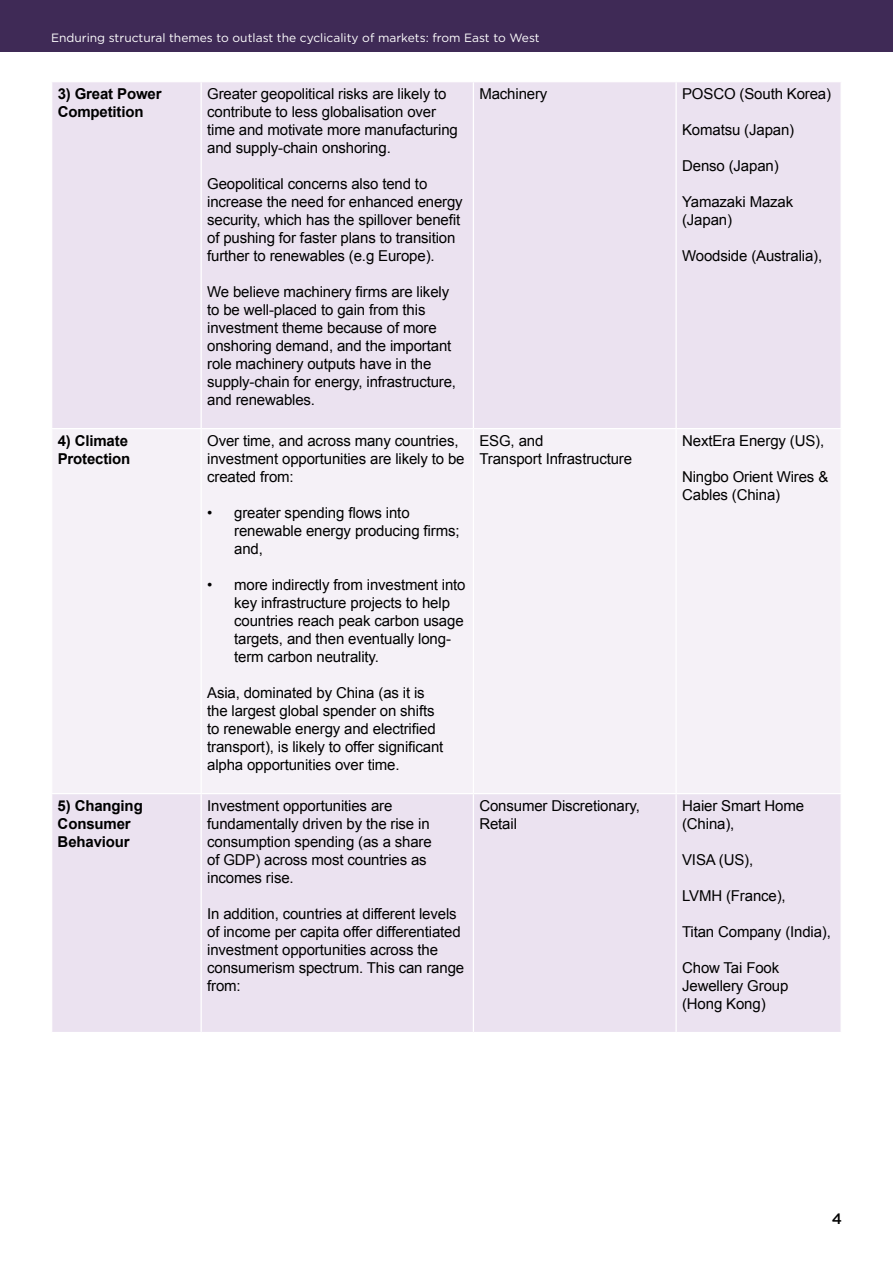
<style>
.page{position:relative;width:893px;height:1263px;background:#fff}
.page>*{position:absolute;margin:0;border:0;box-sizing:border-box;transform-origin:0 0}
.t1{font:15px/18px "Arial";letter-spacing:-.01em;color:#000}
.t2{font:700 15px/18px "Arial";letter-spacing:-.01em;color:#000}
.t3{font:500 15px "Gotham";color:#000}
.t4{font:12px "Gotham";color:#fff}
</style>
<div class="page">
<div style="left:0;top:0;width:893px;height:51px;background:#3f2a56"></div>
<div style="left:52px;top:82px;width:788px;height:950px;background:#ebe2f0"></div>
<div style="left:52px;top:429px;width:788px;height:364px;background:#f5f1f7"></div>
<hr style="left:201px;top:82px;width:1px;height:346px;background:#fff">
<hr style="left:473px;top:82px;width:1px;height:346px;background:#fff">
<hr style="left:675px;top:82px;width:2px;height:346px;background:#fff">
<hr style="left:51px;top:428px;width:150px;height:1px;background:#fff">
<hr style="left:201px;top:428px;width:272px;height:1px;background:#fff">
<hr style="left:201px;top:429px;width:1px;height:364px;background:#fff">
<hr style="left:473px;top:428px;width:203px;height:1px;background:#fff">
<hr style="left:473px;top:429px;width:1px;height:364px;background:#fff">
<hr style="left:676px;top:428px;width:166px;height:1px;background:#fff">
<hr style="left:675px;top:429px;width:2px;height:364px;background:#fff">
<hr style="left:51px;top:793px;width:150px;height:1px;background:#fff">
<hr style="left:201px;top:793px;width:272px;height:1px;background:#fff">
<hr style="left:201px;top:794px;width:1px;height:238px;background:#fff">
<hr style="left:473px;top:793px;width:203px;height:1px;background:#fff">
<hr style="left:473px;top:794px;width:1px;height:238px;background:#fff">
<hr style="left:676px;top:793px;width:166px;height:1px;background:#fff">
<hr style="left:675px;top:794px;width:2px;height:238px;background:#fff">
<p class="t4" style="left:51px;top:30px;width:490px">Enduring structural themes to outlast the cyclicality of markets: from East to West</p>
<p class="t2" style="left:58px;top:85px;width:105px">3) Great Power<br>Competition</p>
<p class="t1" style="left:207px;top:84px;width:252px">Greater geopolitical risks are likely to contribute to less globalisation over time and motivate more manufacturing and supply-chain onshoring.</p>
<p class="t1" style="left:207px;top:174px;width:257px">Geopolitical concerns also tend to increase the need for enhanced energy security, which has the spillover benefit of pushing for faster plans to transition further to renewables (e.g Europe).</p>
<p class="t1" style="left:207px;top:282px;width:250px">We believe machinery firms are likely to be well-placed to gain from this investment theme because of more onshoring demand, and the important role machinery outputs have in the supply-chain for energy, infrastructure, and renewables.</p>
<p class="t2" style="left:58px;top:432px;width:74px">4) Climate<br>Protection</p>
<p class="t1" style="left:207px;top:431px;width:259px">Over time, and across many countries, investment opportunities are likely to be created from:</p>
<p class="t1" style="left:234px;top:503px;width:227px;text-indent:-27px">• greater spending flows into renewable energy producing firms; and,</p>
<p class="t1" style="left:234px;top:575px;width:233px;text-indent:-27px">• more indirectly from investment into key infrastructure projects to help countries reach peak carbon usage targets, and then eventually long&shy;term carbon neutrality.</p>
<p class="t1" style="left:207px;top:683px;width:238px">Asia, dominated by China (as it is the largest global spender on shifts to renewable energy and electrified transport), is likely to offer significant alpha opportunities over time.</p>
<p class="t2" style="left:58px;top:797px;width:87px">5) Changing<br>Consumer<br>Behaviour</p>
<p class="t1" style="left:207px;top:796px;width:226px">Investment opportunities are fundamentally driven by the rise in consumption spending (as a share of GDP) across most countries as incomes rise.</p>
<p class="t1" style="left:207px;top:904px;width:259px">In addition, countries at different levels of income per capita offer differentiated investment opportunities across the consumerism spectrum. This can range from:</p>
<p class="t1" style="left:479px;top:84px;width:69px">Machinery</p>
<p class="t1" style="left:682px;top:84px;width:151px">POSCO (South Korea)</p>
<p class="t1" style="left:682px;top:120px;width:114px">Komatsu (Japan)</p>
<p class="t1" style="left:682px;top:156px;width:98px">Denso (Japan)</p>
<p class="t1" style="left:682px;top:192px;width:113px">Yamazaki Mazak (Japan)</p>
<p class="t1" style="left:682px;top:246px;width:142px">Woodside (Australia),</p>
<p class="t1" style="left:479px;top:431px;width:65px">ESG, and</p>
<p class="t1" style="left:479px;top:449px;width:154px">Transport Infrastructure</p>
<p class="t1" style="left:682px;top:431px;width:144px">NextEra Energy (US),</p>
<p class="t1" style="left:682px;top:467px;width:148px">Ningbo Orient Wires &amp;<br>Cables (China)</p>
<p class="t1" style="left:479px;top:796px;width:162px">Consumer Discretionary,</p>
<p class="t1" style="left:479px;top:814px;width:39px">Retail</p>
<p class="t1" style="left:682px;top:796px;width:123px">Haier Smart Home (China),</p>
<p class="t1" style="left:682px;top:850px;width:73px">VISA (US),</p>
<p class="t1" style="left:682px;top:886px;width:105px">LVMH (France),</p>
<p class="t1" style="left:682px;top:922px;width:150px">Titan Company (India),</p>
<p class="t1" style="left:682px;top:958px;width:108px">Chow Tai Fook<br>Jewellery Group (Hong Kong)</p>
<p class="t3" style="left:832px;top:1209px;width:12px">4</p>
</div>
